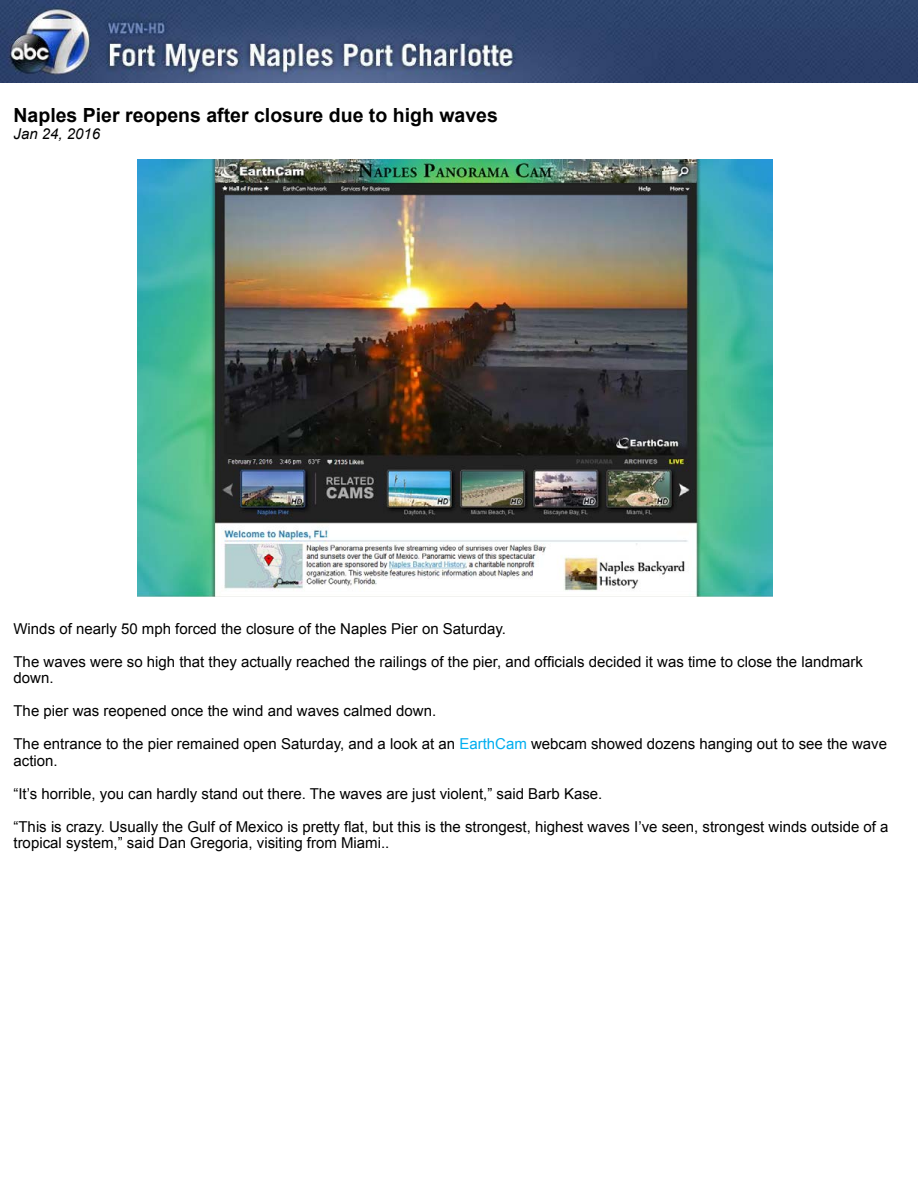
<style>
.page{position:relative;width:918px;height:1188px;background:#fff}
.page>*{position:absolute;margin:0;border:0;box-sizing:border-box;transform-origin:0 0}
.t1{font:700 19.5px "Arial";color:#000}
.t2{font:15px/16.5px "Arial";color:#000}
.t3{font:italic 15px "Arial";color:#000}
.s1{color:#00aeef}
</style>
<div class="page">
<img style="left:137px;top:160px;width:636px;height:436px">
<img style="left:0;top:0;width:918px;height:83px">
<h1 class="t1" style="left:14px;top:102px;width:486px">Naples Pier reopens after closure due to high waves</h1>
<p class="t3" style="left:14px;top:124px;width:88px">Jan 24, 2016</p>
<p class="t2" style="left:14px;top:620px;width:494px">Winds of nearly 50 mph forced the closure of the Naples Pier on Saturday.</p>
<p class="t2" style="left:14px;top:653px;width:851px">The waves were so high that they actually reached the railings of the pier, and officials decided it was time to close the landmark down.</p>
<p class="t2" style="left:14px;top:703px;width:424px">The pier was reopened once the wind and waves calmed down.</p>
<p class="t2" style="left:14px;top:736px;width:875px">The entrance to the pier remained open Saturday, and a look at an <span class="s1">EarthCam</span> webcam showed dozens hanging out to see the wave action.</p>
<p class="t2" style="left:14px;top:785px;width:590px">“It’s horrible, you can hardly stand out there. The waves are just violent,” said Barb Kase.</p>
<p class="t2" style="left:14px;top:818px;width:877px">“This is crazy. Usually the Gulf of Mexico is pretty flat, but this is the strongest, highest waves I’ve seen, strongest winds outside of a tropical system,” said Dan Gregoria, visiting from Miami..</p>
</div>
